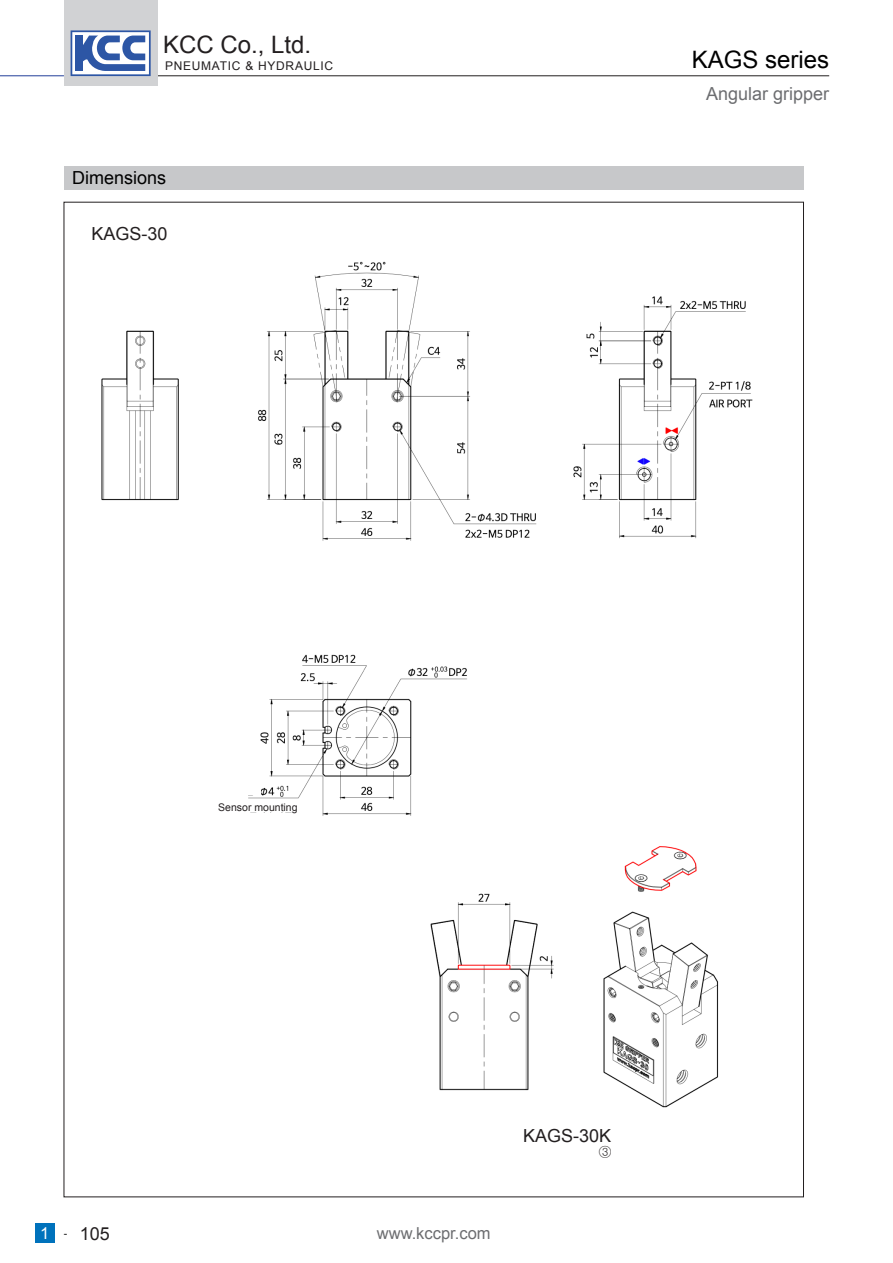
<style>
.page{position:relative;width:893px;height:1263px;background:#fff}
.page>*{position:absolute;margin:0;border:0;box-sizing:border-box;transform-origin:0 0}
.t1{font:24px "Arial";color:#231f20}
.t2{font:24px "Arial";color:#000}
.t3{font:18px "Arial";color:#231f20}
.t4{font:18px "Arial";color:#6c6d70}
.t5{font:18px "Arial";color:#000}
.t6{font:16.5px "Arial";color:#6c6d70}
.t7{font:13.5px "Nanum Gothic";color:#231f20}
.t8{font:12px "Arial";letter-spacing:.06em;color:#231f20}
.t9{font:10.5px "Arial";color:#231f20}
.s1{font-size:16.5px;color:#fff}
.s2{font-size:10.5px;color:#000}
</style>
<div class="page">
<div style="left:35px;top:1223px;width:19px;height:20px;background:#0072bc"></div>
<hr style="left:0;top:75px;width:64px;height:1px;background:#223f99">
<hr style="left:157px;top:75px;width:672px;height:1px;background:#231f20">
<div style="left:64px;top:0;width:93px;height:85px;background:#d1d2d4"></div>
<svg style="left:71px;top:30px;width:80px;height:46px"></svg>
<div style="left:64px;top:166px;width:740px;height:23px;background:#c7c8ca"></div>
<img style="left:101px;top:261px;width:652px;height:847px">
<div style="left:232px;top:258px;width:27px;height:25px;background:#fff"></div>
<div style="left:233px;top:770px;width:27px;height:25px;background:#fff"></div>
<div style="left:218px;top:801px;width:80px;height:11px;background:#fff"></div>
<h1 class="t1" style="left:163px;top:29px;width:150px">KCC Co., Ltd.</h1>
<p class="t8" style="left:165px;top:58px;width:170px">PNEUMATIC &amp; HYDRAULIC</p>
<p class="t5" style="left:72px;top:166px;width:96px">Dimensions</p>
<p class="t3" style="left:91px;top:222px;width:78px">KAGS-30</p>
<p class="t2" style="left:692px;top:44px;width:139px">KAGS series</p>
<p class="t4" style="left:706px;top:82px;width:125px">Angular gripper</p>
<p class="t9" style="left:218px;top:800px;width:81px">Sensor mounting</p>
<p class="t3" style="left:40px;top:1221px;width:71px"><span class="s1">1</span> <span class="s2">-</span> 105</p>
<p class="t6" style="left:377px;top:1222px;width:115px">www.kccpr.com</p>
<p class="t3" style="left:523px;top:1124px;width:90px">KAGS-30K</p>
<p class="t7" style="left:599px;top:1145px;width:14px">③</p>
</div>
